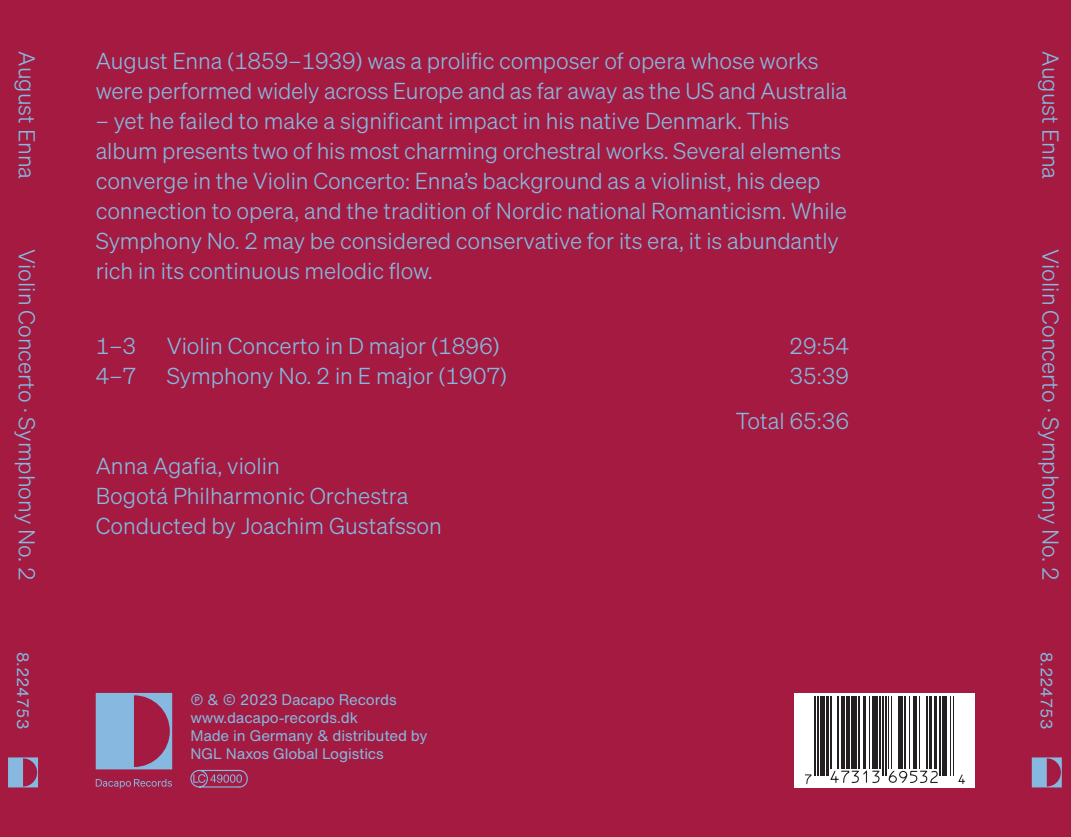
<style>
.page{position:relative;width:1071px;height:837px;background:#fff}
.page>*{position:absolute;margin:0;border:0;box-sizing:border-box;transform-origin:0 0}
.t1{font:22.5px/30px "Sohne Leicht";letter-spacing:-.005em;color:#86b8e0}
.t2{font:16.25px "Helvetica Now Text";color:#86b8e0}
.t3{font:15px/18px "Helvetica Now Text";letter-spacing:-.01em;color:#86b8e0}
</style>
<div class="page">
<div style="left:0;top:0;width:1070px;height:836px;background:#a41a40"></div>
<svg style="left:8px;top:757px;width:30px;height:30px"></svg>
<svg style="left:190px;top:769px;width:58px;height:18px"></svg>
<div style="left:794px;top:692px;width:179px;height:95px;background:#fff"></div>
<svg style="left:806px;top:696px;width:160px;height:89px"></svg>
<hr style="left:806px;top:695px;width:2px;height:80px;background:#fff">
<hr style="left:808px;top:695px;width:1px;height:80px;background:#fff">
<hr style="left:809px;top:695px;width:2px;height:80px;background:#fff">
<hr style="left:811px;top:695px;width:1px;height:80px;background:#fff">
<hr style="left:812px;top:695px;width:2px;height:80px;background:#fff">
<hr style="left:814px;top:695px;width:1px;height:80px;background:#231f20">
<hr style="left:815px;top:695px;width:2px;height:80px;background:#fff">
<hr style="left:817px;top:695px;width:1px;height:80px;background:#231f20">
<hr style="left:818px;top:695px;width:2px;height:80px;background:#fff">
<hr style="left:820px;top:695px;width:4px;height:80px;background:#231f20">
<hr style="left:824px;top:695px;width:2px;height:80px;background:#fff">
<svg style="left:826px;top:696px;width:3px;height:73px"></svg>
<hr style="left:829px;top:695px;width:1px;height:80px;background:#fff">
<hr style="left:830px;top:695px;width:1px;height:73px;background:#231f20">
<hr style="left:831px;top:695px;width:2px;height:73px;background:#fff">
<hr style="left:833px;top:695px;width:1px;height:73px;background:#fff">
<hr style="left:834px;top:695px;width:2px;height:73px;background:#fff">
<hr style="left:836px;top:695px;width:3px;height:73px;background:#231f20">
<hr style="left:839px;top:695px;width:1px;height:73px;background:#fff">
<div style="left:840px;top:695px;width:5px;height:73px;background:#231f20"></div>
<hr style="left:845px;top:695px;width:1px;height:73px;background:#fff">
<hr style="left:846px;top:695px;width:3px;height:73px;background:#231f20">
<hr style="left:849px;top:695px;width:2px;height:73px;background:#fff">
<div style="left:851px;top:695px;width:6px;height:73px;background:#231f20"></div>
<hr style="left:857px;top:695px;width:1px;height:73px;background:#fff">
<hr style="left:858px;top:695px;width:1px;height:73px;background:#231f20">
<hr style="left:859px;top:695px;width:2px;height:73px;background:#fff">
<hr style="left:861px;top:695px;width:1px;height:73px;background:#fff">
<hr style="left:862px;top:695px;width:3px;height:73px;background:#231f20">
<hr style="left:865px;top:695px;width:2px;height:73px;background:#fff">
<hr style="left:867px;top:695px;width:1px;height:73px;background:#fff">
<hr style="left:868px;top:695px;width:2px;height:73px;background:#231f20">
<hr style="left:870px;top:695px;width:1px;height:73px;background:#fff">
<div style="left:871px;top:695px;width:6px;height:73px;background:#231f20"></div>
<hr style="left:877px;top:695px;width:2px;height:73px;background:#fff">
<hr style="left:879px;top:695px;width:1px;height:73px;background:#231f20">
<hr style="left:880px;top:695px;width:2px;height:80px;background:#fff">
<hr style="left:882px;top:695px;width:1px;height:80px;background:#231f20">
<hr style="left:883px;top:695px;width:2px;height:80px;background:#fff">
<hr style="left:885px;top:695px;width:1px;height:80px;background:#231f20">
<hr style="left:886px;top:695px;width:1px;height:80px;background:#fff">
<hr style="left:887px;top:695px;width:2px;height:73px;background:#231f20">
<hr style="left:889px;top:695px;width:1px;height:73px;background:#fff">
<hr style="left:890px;top:695px;width:2px;height:73px;background:#231f20">
<hr style="left:892px;top:695px;width:1px;height:73px;background:#fff">
<hr style="left:893px;top:695px;width:2px;height:73px;background:#fff">
<hr style="left:895px;top:695px;width:1px;height:73px;background:#fff">
<hr style="left:896px;top:695px;width:2px;height:73px;background:#fff">
<hr style="left:898px;top:695px;width:4px;height:73px;background:#231f20">
<hr style="left:902px;top:695px;width:2px;height:73px;background:#fff">
<hr style="left:904px;top:695px;width:1px;height:73px;background:#231f20">
<hr style="left:905px;top:695px;width:2px;height:73px;background:#fff">
<hr style="left:907px;top:695px;width:1px;height:73px;background:#fff">
<hr style="left:908px;top:695px;width:1px;height:73px;background:#231f20">
<hr style="left:910px;top:695px;width:1px;height:73px;background:#fff">
<hr style="left:911px;top:695px;width:2px;height:73px;background:#fff">
<hr style="left:913px;top:695px;width:4px;height:73px;background:#231f20">
<hr style="left:917px;top:695px;width:1px;height:73px;background:#fff">
<hr style="left:918px;top:695px;width:2px;height:73px;background:#231f20">
<hr style="left:920px;top:695px;width:1px;height:73px;background:#fff">
<hr style="left:921px;top:695px;width:2px;height:73px;background:#fff">
<hr style="left:923px;top:695px;width:1px;height:73px;background:#fff">
<hr style="left:924px;top:695px;width:2px;height:73px;background:#fff">
<hr style="left:926px;top:695px;width:1px;height:73px;background:#231f20">
<hr style="left:927px;top:695px;width:2px;height:73px;background:#fff">
<hr style="left:929px;top:695px;width:3px;height:73px;background:#231f20">
<hr style="left:932px;top:695px;width:1px;height:73px;background:#fff">
<hr style="left:933px;top:695px;width:3px;height:73px;background:#231f20">
<hr style="left:936px;top:695px;width:2px;height:73px;background:#fff">
<hr style="left:938px;top:695px;width:1px;height:73px;background:#fff">
<hr style="left:939px;top:695px;width:1px;height:80px;background:#231f20">
<hr style="left:941px;top:695px;width:1px;height:80px;background:#fff">
<hr style="left:942px;top:695px;width:4px;height:80px;background:#231f20">
<hr style="left:946px;top:695px;width:2px;height:80px;background:#fff">
<hr style="left:948px;top:695px;width:1px;height:80px;background:#fff">
<hr style="left:949px;top:695px;width:2px;height:80px;background:#231f20">
<hr style="left:951px;top:695px;width:1px;height:80px;background:#fff">
<hr style="left:952px;top:695px;width:2px;height:80px;background:#231f20">
<hr style="left:954px;top:695px;width:1px;height:80px;background:#fff">
<hr style="left:955px;top:695px;width:2px;height:80px;background:#fff">
<hr style="left:957px;top:695px;width:1px;height:80px;background:#fff">
<hr style="left:958px;top:695px;width:2px;height:80px;background:#fff">
<hr style="left:960px;top:695px;width:1px;height:80px;background:#fff">
<hr style="left:961px;top:695px;width:2px;height:80px;background:#fff">
<hr style="left:963px;top:695px;width:1px;height:80px;background:#fff">
<hr style="left:964px;top:695px;width:2px;height:80px;background:#fff">
<svg style="left:805px;top:769px;width:160px;height:15px"></svg>
<svg style="left:1031px;top:757px;width:30px;height:30px"></svg>
<svg style="left:96px;top:692px;width:76px;height:77px"></svg>
<svg style="left:96px;top:779px;width:76px;height:9px"></svg>
<p class="t1" style="left:42px;top:51px;width:129px;rotate:90deg">August Enna</p>
<p class="t1" style="left:42px;top:249px;width:333px;rotate:90deg">Violin Concerto · Symphony No. 2</p>
<p class="t2" style="left:35px;top:651px;width:79px;rotate:90deg">8.224753</p>
<p class="t1" style="left:96px;top:46px;width:752px">August Enna (1859–1939) was a prolific composer of opera whose works were performed widely across Europe and as far away as the US and Australia</p>
<p class="t1" style="left:96px;top:106px;width:752px">– yet he failed to make a significant impact in his native Denmark. This album presents two of his most charming orchestral works. Several elements converge in the Violin Concerto: Enna’s background as a violinist, his deep connection to opera, and the tradition of Nordic national Romanticism. While Symphony No. 2 may be considered conservative for its era, it is abundantly rich in its continuous melodic flow.</p>
<p class="t1" style="left:96px;top:331px;width:42px">1–3</p>
<p class="t1" style="left:167px;top:331px;width:334px">Violin Concerto in D major (1896)</p>
<p class="t1" style="left:789px;top:331px;width:61px">29:54</p>
<p class="t1" style="left:96px;top:361px;width:42px">4–7</p>
<p class="t1" style="left:167px;top:361px;width:342px">Symphony No. 2 in E major (1907)</p>
<p class="t1" style="left:735px;top:353px;width:115px;line-height:45px;text-align:right">35:39<br>Total 65:36</p>
<p class="t1" style="left:96px;top:451px;width:347px">Anna Agafia, violin<br>Bogotá Philharmonic Orchestra<br>Conducted by Joachim Gustafsson</p>
<p class="t3" style="left:190px;top:690px;width:239px">℗ &amp; © 2023 Dacapo Records www.dacapo-records.dk<br>Made in Germany &amp; distributed by<br>NGL Naxos Global Logistics</p>
<p class="t1" style="left:1065px;top:51px;width:129px;rotate:90deg">August Enna</p>
<p class="t1" style="left:1065px;top:249px;width:333px;rotate:90deg">Violin Concerto · Symphony No. 2</p>
<p class="t2" style="left:1058px;top:651px;width:79px;rotate:90deg">8.224753</p>
</div>
